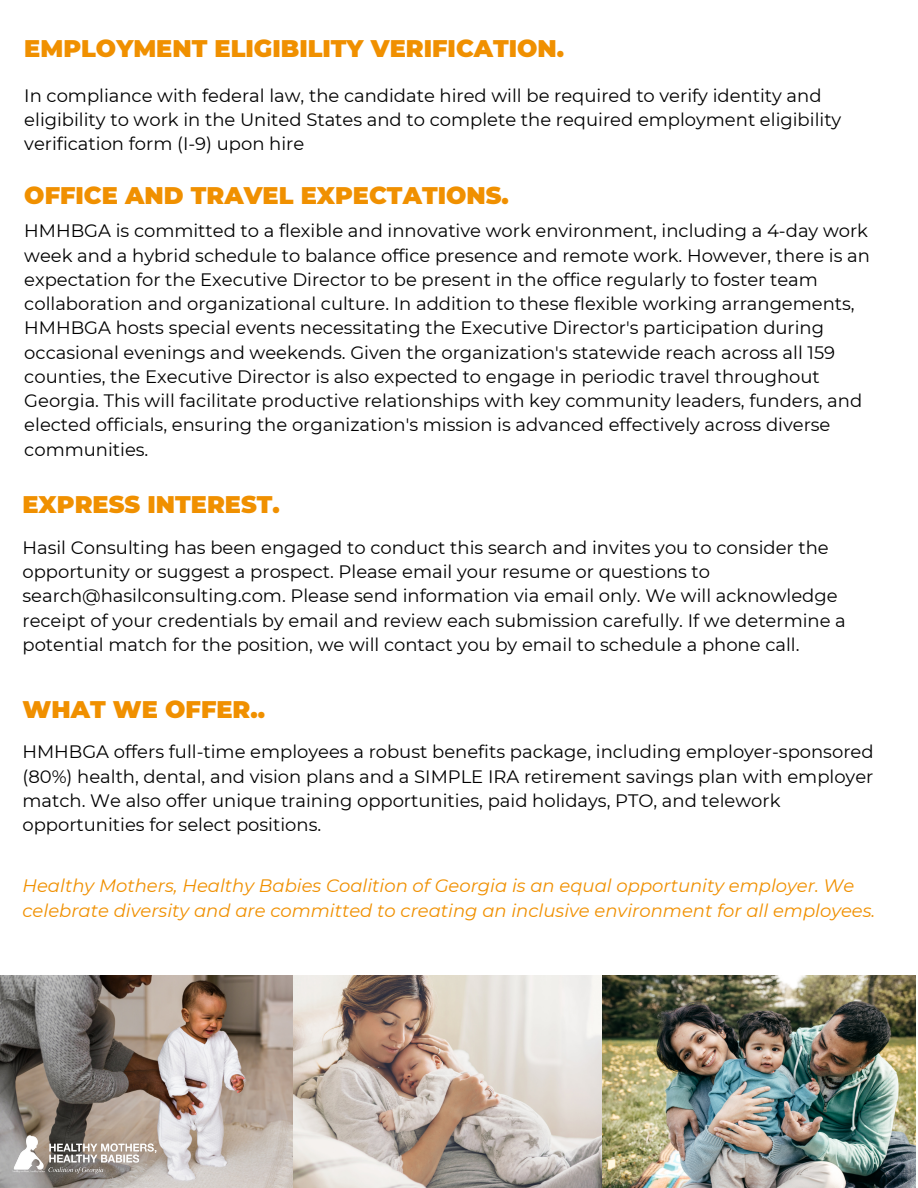
<style>
.page{position:relative;width:918px;height:1188px;background:#fff}
.page>*{position:absolute;margin:0;border:0;box-sizing:border-box;transform-origin:0 0}
.t1{font:900 24px "Montserrat";color:#f09000}
.t2{font:18px/24.3px "Montserrat";color:#000}
.t3{font:italic 18px/24.8px "Montserrat";color:#f09000}
</style>
<div class="page">
<img style="left:0;top:975px;width:294px;height:213px">
<img style="left:294px;top:975px;width:622px;height:213px">
<img style="left:13px;top:1119px;width:144px;height:69px">
<p class="t1" style="left:24px;top:34px;width:541px">EMPLOYMENT ELIGIBILITY VERIFICATION.</p>
<h1 class="t2" style="left:24px;top:83px;width:819px">In compliance with federal law, the candidate hired will be required to verify identity and eligibility to work in the United States and to complete the required employment eligibility verification form (I-9) upon hire</h1>
<p class="t1" style="left:24px;top:181px;width:486px">OFFICE AND TRAVEL EXPECTATIONS.</p>
<p class="t2" style="left:24px;top:219px;width:847px">HMHBGA is committed to a flexible and innovative work environment, including a 4-day work week and a hybrid schedule to balance office presence and remote work. However, there is an expectation for the Executive Director to be present in the office regularly to foster team collaboration and organizational culture. In addition to these flexible working arrangements, HMHBGA hosts special events necessitating the Executive Director's participation during occasional evenings and weekends. Given the organization's statewide reach across all 159 counties, the Executive Director is also expected to engage in periodic travel throughout Georgia. This will facilitate productive relationships with key community leaders, funders, and elected officials, ensuring the organization's mission is advanced effectively across diverse communities.</p>
<h1 class="t1" style="left:22px;top:490px;width:259px">EXPRESS INTEREST.</h1>
<p class="t2" style="left:22px;top:535px;width:825px">Hasil Consulting has been engaged to conduct this search and invites you to consider the opportunity or suggest a prospect. Please email your resume or questions to search@hasilconsulting.com. Please send information via email only. We will acknowledge receipt of your credentials by email and review each submission carefully. If we determine a potential match for the position, we will contact you by email to schedule a phone call.</p>
<h1 class="t1" style="left:22px;top:694px;width:244px">WHAT WE OFFER..</h1>
<p class="t2" style="left:22px;top:740px;width:853px">HMHBGA offers full-time employees a robust benefits package, including employer-sponsored (80%) health, dental, and vision plans and a SIMPLE IRA retirement savings plan with employer match. We also offer unique training opportunities, paid holidays, PTO, and telework opportunities for select positions.</p>
<h1 class="t3" style="left:22px;top:873px;width:854px">Healthy Mothers, Healthy Babies Coalition of Georgia is an equal opportunity employer. We celebrate diversity and are committed to creating an inclusive environment for all employees.</h1>
</div>
